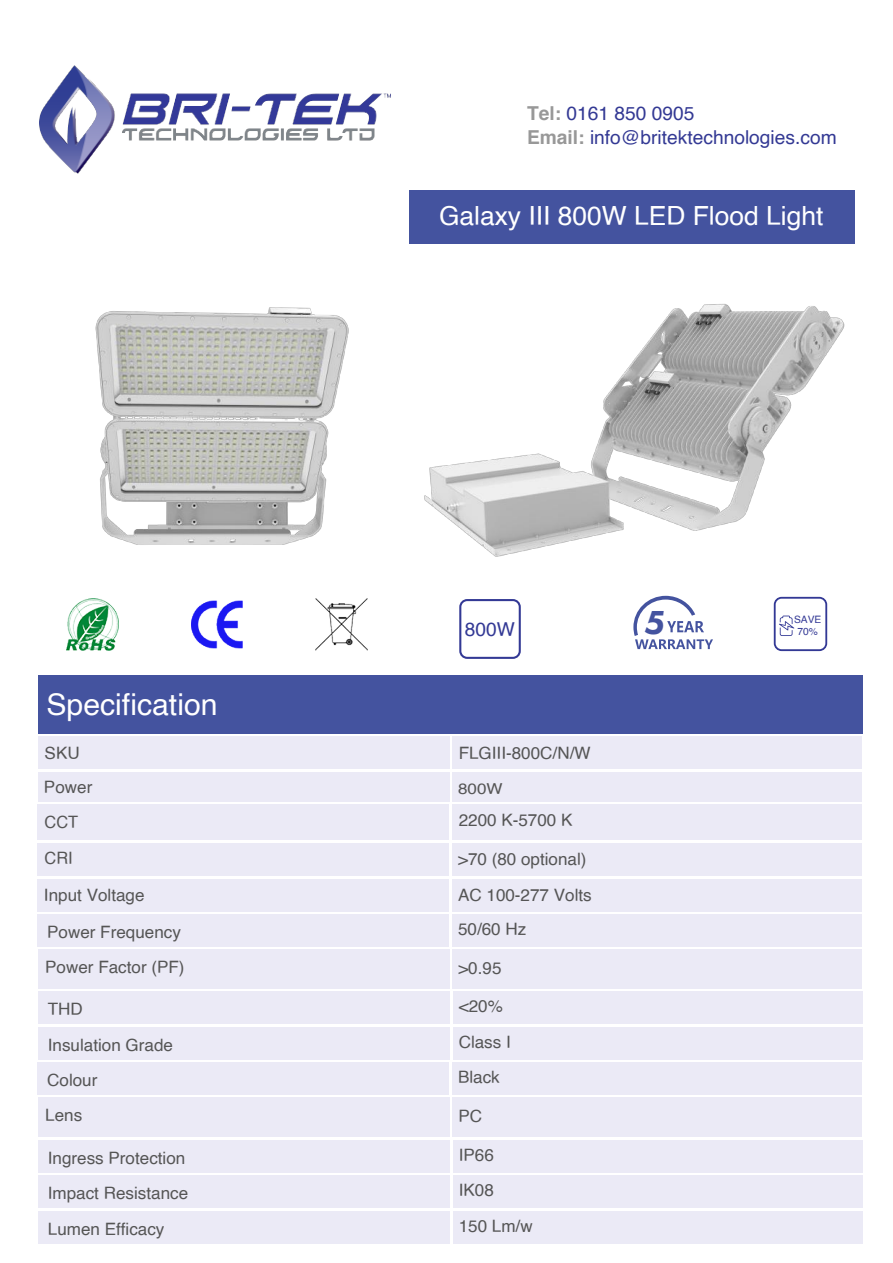
<style>
.page{position:relative;width:893px;height:1263px;background:#fff}
.page>*{position:absolute;margin:0;border:0;box-sizing:border-box;transform-origin:0 0}
.t1{font:italic 800 34.5px "Futura PT";color:#44539f}
.t2{font:30.15px "Helvetica";color:#fff}
.t3{font:26.4px "Helvetica";color:#fff}
.t4{font:19.2px/24.3px "Helvetica";color:#333994}
.t5{font:19.2px "Helvetica";color:#333995}
.t6{font:17.1px "Helvetica";color:#555}
.t7{font:17.1px/36.9px "Helvetica";color:#555;scale:.96 1}
.t8{font:15px "Helvetica";color:#555;scale:1.13 1}
.t9{font:10.2px/12.3px "Helvetica";color:#333995;text-align:center}
.s1{font-weight:700;color:#989898}
</style>
<div class="page">
<div style="left:452px;top:879px;width:409px;height:32px;background:#ebeaf6"></div>
<div style="left:37px;top:879px;width:412px;height:32px;background:#ebeaf6"></div>
<div style="left:452px;top:914px;width:409px;height:33px;background:#ebeaf6"></div>
<div style="left:37px;top:914px;width:412px;height:33px;background:#ebeaf6"></div>
<div style="left:452px;top:843px;width:409px;height:33px;background:#ebeaf6"></div>
<div style="left:37px;top:843px;width:412px;height:33px;background:#ebeaf6"></div>
<div style="left:452px;top:804px;width:409px;height:35px;background:#ebeaf6"></div>
<div style="left:37px;top:804px;width:412px;height:35px;background:#ebeaf6"></div>
<div style="left:452px;top:772px;width:410px;height:30px;background:#ebeaf6"></div>
<div style="left:38px;top:772px;width:411px;height:29px;background:#ebeaf6"></div>
<div style="left:452px;top:736px;width:410px;height:33px;background:#ebeaf6"></div>
<div style="left:38px;top:736px;width:411px;height:33px;background:#ebeaf6"></div>
<div style="left:38px;top:676px;width:824px;height:58px;background:#44539f"></div>
<div style="left:409px;top:190px;width:446px;height:54px;background:#44539f"></div>
<img style="left:39px;top:66px;width:352px;height:108px">
<img style="left:67px;top:599px;width:51px;height:51px">
<img style="left:191px;top:600px;width:52px;height:49px">
<img style="left:316px;top:599px;width:51px;height:52px">
<div style="left:452px;top:949px;width:410px;height:39px;background:#ebeaf6"></div>
<div style="left:38px;top:949px;width:411px;height:39px;background:#ebeaf6"></div>
<div style="left:453px;top:1027px;width:409px;height:32px;background:#ebeaf6"></div>
<div style="left:38px;top:1027px;width:411px;height:32px;background:#ebeaf6"></div>
<div style="left:453px;top:991px;width:409px;height:33px;background:#ebeaf6"></div>
<div style="left:38px;top:991px;width:411px;height:33px;background:#ebeaf6"></div>
<div style="left:452px;top:1062px;width:409px;height:33px;background:#ebeaf6"></div>
<div style="left:37px;top:1062px;width:412px;height:33px;background:#ebeaf6"></div>
<div style="left:452px;top:1098px;width:410px;height:39px;background:#ebeaf6"></div>
<div style="left:38px;top:1098px;width:411px;height:39px;background:#ebeaf6"></div>
<div style="left:453px;top:1140px;width:409px;height:32px;background:#ebeaf6"></div>
<div style="left:38px;top:1140px;width:411px;height:32px;background:#ebeaf6"></div>
<div style="left:453px;top:1175px;width:409px;height:33px;background:#ebeaf6"></div>
<div style="left:38px;top:1175px;width:411px;height:33px;background:#ebeaf6"></div>
<div style="left:453px;top:1211px;width:409px;height:33px;background:#ebeaf6"></div>
<div style="left:38px;top:1211px;width:411px;height:33px;background:#ebeaf6"></div>
<div style="left:459px;top:599px;width:62px;height:60px;border:2px solid #333995;border-radius:7px"></div>
<div style="left:774px;top:597px;width:53px;height:54px;border:2px solid #333995;border-radius:7px"></div>
<svg style="left:779px;top:616px;width:15px;height:20px"></svg>
<svg style="left:633px;top:596px;width:80px;height:53px"></svg>
<img style="left:95px;top:307px;width:254px;height:238px">
<img style="left:424px;top:303px;width:421px;height:254px">
<p class="t4" style="left:527px;top:102px;width:311px"><span class="s1">Tel:</span> 0161 850 0905<br><span class="s1">Email:</span> info@britektechnologies.com</p>
<h3 class="t3" style="left:439px;top:195px;width:386px">Galaxy III 800W LED Flood Light</h3>
<h1 class="t1" style="left:644px;top:601px;width:22px">5</h1>
<p class="t5" style="left:465px;top:615px;width:52px">800W</p>
<p class="t9" style="left:794px;top:613px;width:29px">SAVE<br>70%</p>
<h2 class="t2" style="left:46px;top:682px;width:173px">Specification</h2>
<p class="t6" style="left:45px;top:740px;width:37px">SKU</p>
<p class="t6" style="left:459px;top:740px;width:133px">FLGIII-800C/N/W</p>
<p class="t6" style="left:44px;top:773px;width:50px">Power</p>
<p class="t8" style="left:458px;top:777px;width:41px">800W</p>
<p class="t7" style="left:45px;top:804px;width:36px">CCT</p>
<p class="t6" style="left:459px;top:807px;width:115px">2200 K-5700 K</p>
<p class="t7" style="left:44px;top:840px;width:106px">CRI<br>Input Voltage</p>
<p class="t6" style="left:458px;top:846px;width:130px">&gt;70 (80 optional)</p>
<p class="t6" style="left:458px;top:882px;width:135px">AC 100-277 Volts</p>
<p class="t6" style="left:47px;top:919px;width:135px">Power Frequency</p>
<p class="t6" style="left:458px;top:916px;width:70px">50/60 Hz</p>
<p class="t6" style="left:45px;top:954px;width:141px">Power Factor (PF)</p>
<p class="t6" style="left:458px;top:954px;width:45px">&gt;0.95</p>
<p class="t6" style="left:48px;top:996px;width:37px">THD</p>
<p class="t6" style="left:459px;top:993px;width:46px">&lt;20%</p>
<p class="t6" style="left:48px;top:1031px;width:127px">Insulation Grade</p>
<p class="t6" style="left:459px;top:1028px;width:54px">Class I</p>
<p class="t6" style="left:47px;top:1067px;width:52px">Colour</p>
<p class="t6" style="left:458px;top:1064px;width:43px">Black</p>
<p class="t6" style="left:45px;top:1102px;width:38px">Lens</p>
<p class="t6" style="left:458px;top:1103px;width:25px">PC</p>
<p class="t6" style="left:48px;top:1144px;width:139px">Ingress Protection</p>
<p class="t6" style="left:459px;top:1141px;width:37px">IP66</p>
<p class="t6" style="left:48px;top:1180px;width:142px">Impact Resistance</p>
<p class="t6" style="left:459px;top:1177px;width:37px">IK08</p>
<p class="t6" style="left:48px;top:1216px;width:118px">Lumen Efficacy</p>
<p class="t6" style="left:459px;top:1213px;width:75px">150 Lm/w</p>
</div>
